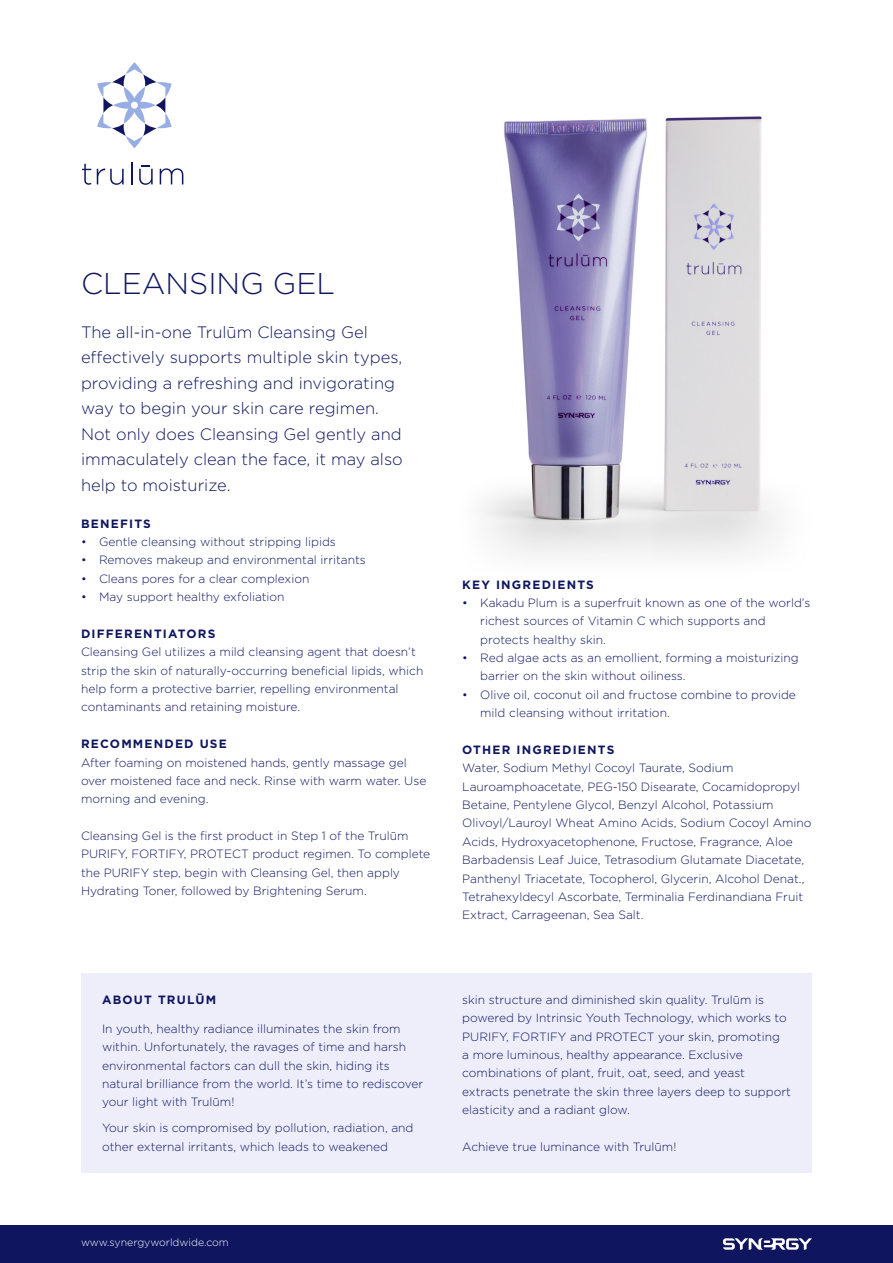
<style>
.page{position:relative;width:893px;height:1263px;background:#fff}
.page>*{position:absolute;margin:0;border:0;box-sizing:border-box;transform-origin:0 0}
.t1{font:300 30px "Gotham";color:#0f165f}
.t2{font:300 16.5px/25.5px "Gotham";color:#0f165f}
.t3{font:300 12px/18.3px "Gotham";color:#0f165f}
.t4{font:700 12px "Gotham";letter-spacing:.1em;color:#0f165f}
.t5{font:300 10.5px "Gotham";color:#fff}
</style>
<div class="page">
<img style="left:483px;top:116px;width:294px;height:441px">
<div style="left:81px;top:973px;width:731px;height:200px;background:#edeefa"></div>
<svg style="left:97px;top:62px;width:75px;height:86px"></svg>
<svg style="left:82px;top:164px;width:9px;height:21px"></svg>
<svg style="left:97px;top:168px;width:27px;height:17px"></svg>
<svg style="left:131px;top:162px;width:1px;height:22px"></svg>
<svg style="left:160px;top:168px;width:23px;height:16px"></svg>
<svg style="left:139px;top:165px;width:14px;height:20px"></svg>
<div style="left:0;top:1225px;width:893px;height:38px;background:#0f165f"></div>
<svg style="left:723px;top:1238px;width:89px;height:12px"></svg>
<p class="t1" style="left:81px;top:264px;width:256px">CLEANSING GEL</p>
<p class="t2" style="left:81px;top:319px;width:323px">The all-in-one Trulūm Cleansing Gel effectively supports multiple skin types, providing a refreshing and invigorating way to begin your skin care regimen.<br>Not only does Cleansing Gel gently and immaculately clean the face, it may also help to moisturize.</p>
<p class="t4" style="left:81px;top:515px;width:71px">BENEFITS</p>
<p class="t3" style="left:81px;top:532px;width:256px">• Gentle cleansing without stripping lipids</p>
<p class="t3" style="left:81px;top:551px;width:286px">• Removes makeup and environmental irritants</p>
<p class="t3" style="left:81px;top:569px;width:230px">• Cleans pores for a clear complexion</p>
<p class="t3" style="left:81px;top:587px;width:205px">• May support healthy exfoliation</p>
<p class="t4" style="left:81px;top:626px;width:136px">DIFFERENTIATORS</p>
<p class="t3" style="left:81px;top:643px;width:344px">Cleansing Gel utilizes a mild cleansing agent that doesn’t strip the skin of naturally-occurring beneficial lipids, which help form a protective barrier, repelling environmental contaminants and retaining moisture.</p>
<p class="t4" style="left:81px;top:736px;width:147px">RECOMMENDED USE</p>
<p class="t3" style="left:81px;top:753px;width:347px">After foaming on moistened hands, gently massage gel over moistened face and neck. Rinse with warm water. Use morning and evening.</p>
<p class="t3" style="left:81px;top:826px;width:351px">Cleansing Gel is the first product in Step 1 of the Trulūm PURIFY, FORTIFY, PROTECT product regimen. To complete the PURIFY step, begin with Cleansing Gel, then apply Hydrating Toner, followed by Brightening Serum.</p>
<p class="t4" style="left:102px;top:992px;width:116px">ABOUT TRULŪM</p>
<p class="t3" style="left:102px;top:1019px;width:323px">In youth, healthy radiance illuminates the skin from within. Unfortunately, the ravages of time and harsh environmental factors can dull the skin, hiding its natural brilliance from the world. It’s time to rediscover your light with Trulūm!</p>
<p class="t3" style="left:102px;top:1118px;width:313px">Your skin is compromised by pollution, radiation, and other external irritants, which leads to weakened</p>
<p class="t4" style="left:462px;top:576px;width:133px">KEY INGREDIENTS</p>
<p class="t3" style="left:480px;top:593px;width:332px;text-indent:-18px">• Kakadu Plum is a superfruit known as one of the world’s richest sources of Vitamin C which supports and protects healthy skin.</p>
<p class="t3" style="left:480px;top:648px;width:320px;text-indent:-18px">• Red algae acts as an emollient, forming a moisturizing barrier on the skin without oiliness.</p>
<p class="t3" style="left:480px;top:685px;width:317px;text-indent:-18px">• Olive oil, coconut oil and fructose combine to provide mild cleansing without irritation.</p>
<p class="t4" style="left:462px;top:742px;width:154px">OTHER INGREDIENTS</p>
<p class="t3" style="left:462px;top:758px;width:351px">Water, Sodium Methyl Cocoyl Taurate, Sodium Lauroamphoacetate, PEG-150 Disearate, Cocamidopropyl Betaine, Pentylene Glycol, Benzyl Alcohol, Potassium Olivoyl/Lauroyl Wheat Amino Acids, Sodium Cocoyl Amino Acids, Hydroxyacetophenone, Fructose, Fragrance, Aloe Barbadensis Leaf Juice, Tetrasodium Glutamate Diacetate, Panthenyl Triacetate, Tocopherol, Glycerin, Alcohol Denat., Tetrahexyldecyl Ascorbate, Terminalia Ferdinandiana Fruit Extract, Carrageenan, Sea Salt.</p>
<p class="t3" style="left:462px;top:990px;width:330px">skin structure and diminished skin quality. Trulūm is powered by Intrinsic Youth Technology, which works to PURIFY, FORTIFY and PROTECT your skin, promoting<br>a more luminous, healthy appearance. Exclusive combinations of plant, fruit, oat, seed, and yeast extracts penetrate the skin three layers deep to support elasticity and a radiant glow.</p>
<p class="t3" style="left:462px;top:1137px;width:216px">Achieve true luminance with Trulūm!</p>
<p class="t5" style="left:81px;top:1236px;width:149px">www.synergyworldwide.com</p>
</div>
